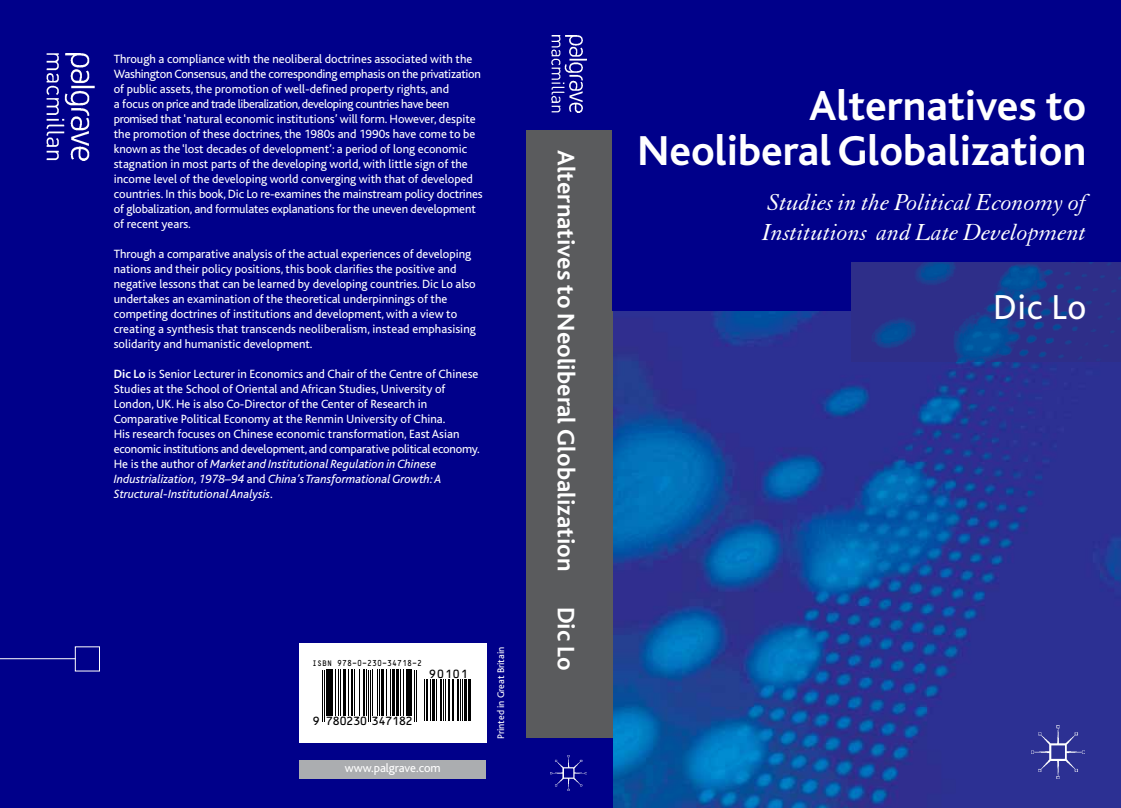
<style>
.page{position:relative;width:1121px;height:808px;background:#fff}
.page>*{position:absolute;margin:0;border:0;box-sizing:border-box;transform-origin:0 0}
.t1{font:700 43.75px/45px "Bliss";color:#fff;text-align:right}
.t2{font:36.25px "Bliss";color:#fff}
.t3{font:italic 25px/30px "Elegant Garamond BT";color:#fff}
.t4{font:700 25px "Bliss";color:#fff}
.t5{font:12.5px/15px "Bliss";color:#fff}
.t6{font:11.38px "OCRB";letter-spacing:-.12em;color:#000}
.t7{font:10px "Bliss";color:#fff}
.t8{font:8.25px "OCRB";color:#000;scale:.84 1}
.s1{font-weight:700}
.s2{font-style:italic}
</style>
<div class="page">
<img style="left:612px;top:311px;width:509px;height:497px">
<div style="left:0;top:0;width:525px;height:808px;background:#00008a"></div>
<img style="left:1032px;top:725px;width:53px;height:53px">
<img style="left:47px;top:53px;width:48px;height:108px">
<div style="left:525px;top:0;width:87px;height:130px;background:#00008a"></div>
<div style="left:525px;top:737px;width:87px;height:71px;background:#00008a"></div>
<img style="left:551px;top:755px;width:35px;height:35px">
<div style="left:525px;top:130px;width:87px;height:607px;background:#5a5b5d"></div>
<img style="left:552px;top:36px;width:34px;height:76px">
<div style="left:75px;top:646px;width:25px;height:25px;border:1px solid #fff"></div>
<hr style="left:0;top:658px;width:76px;height:1px;background:#fff">
<div style="left:299px;top:643px;width:188px;height:99px;background:#fff"></div>
<hr style="left:322px;top:670px;width:1px;height:51px;background:#000">
<hr style="left:324px;top:670px;width:1px;height:51px;background:#000">
<hr style="left:326px;top:670px;width:3px;height:46px;background:#000">
<hr style="left:330px;top:670px;width:2px;height:46px;background:#000">
<hr style="left:335px;top:670px;width:1px;height:46px;background:#000">
<hr style="left:338px;top:670px;width:1px;height:46px;background:#000">
<hr style="left:340px;top:670px;width:1px;height:46px;background:#000">
<hr style="left:343px;top:670px;width:3px;height:46px;background:#000">
<hr style="left:348px;top:670px;width:1px;height:46px;background:#000">
<hr style="left:351px;top:670px;width:2px;height:46px;background:#000">
<hr style="left:354px;top:670px;width:1px;height:46px;background:#000">
<hr style="left:359px;top:670px;width:1px;height:46px;background:#000">
<hr style="left:363px;top:670px;width:2px;height:46px;background:#000">
<hr style="left:366px;top:670px;width:1px;height:46px;background:#000">
<hr style="left:368px;top:670px;width:1px;height:51px;background:#000">
<hr style="left:370px;top:670px;width:1px;height:51px;background:#000">
<hr style="left:372px;top:670px;width:1px;height:46px;background:#000">
<hr style="left:377px;top:670px;width:1px;height:46px;background:#000">
<hr style="left:379px;top:670px;width:1px;height:46px;background:#000">
<hr style="left:381px;top:670px;width:3px;height:46px;background:#000">
<hr style="left:386px;top:670px;width:1px;height:46px;background:#000">
<hr style="left:390px;top:670px;width:1px;height:46px;background:#000">
<hr style="left:393px;top:670px;width:2px;height:46px;background:#000">
<hr style="left:397px;top:670px;width:2px;height:46px;background:#000">
<hr style="left:400px;top:670px;width:1px;height:46px;background:#000">
<hr style="left:403px;top:670px;width:1px;height:46px;background:#000">
<hr style="left:407px;top:670px;width:2px;height:46px;background:#000">
<hr style="left:410px;top:670px;width:2px;height:46px;background:#000">
<hr style="left:414px;top:670px;width:1px;height:51px;background:#000">
<hr style="left:416px;top:670px;width:1px;height:51px;background:#000">
<hr style="left:424px;top:679px;width:1px;height:42px;background:#000">
<hr style="left:426px;top:679px;width:2px;height:42px;background:#000">
<hr style="left:430px;top:679px;width:1px;height:42px;background:#000">
<hr style="left:431px;top:679px;width:3px;height:42px;background:#000">
<hr style="left:435px;top:679px;width:1px;height:42px;background:#000">
<hr style="left:439px;top:679px;width:2px;height:42px;background:#000">
<hr style="left:442px;top:679px;width:1px;height:42px;background:#000">
<hr style="left:444px;top:679px;width:1px;height:42px;background:#000">
<hr style="left:447px;top:679px;width:2px;height:42px;background:#000">
<hr style="left:451px;top:679px;width:1px;height:42px;background:#000">
<hr style="left:453px;top:679px;width:1px;height:42px;background:#000">
<hr style="left:457px;top:679px;width:2px;height:42px;background:#000">
<hr style="left:460px;top:679px;width:1px;height:42px;background:#000">
<hr style="left:462px;top:679px;width:1px;height:42px;background:#000">
<hr style="left:464px;top:679px;width:2px;height:42px;background:#000">
<hr style="left:468px;top:679px;width:2px;height:42px;background:#000">
<div style="left:299px;top:760px;width:187px;height:18px;background:#abadb0"></div>
<div style="left:612px;top:0;width:509px;height:311px;background:#00008a"></div>
<img style="left:851px;top:262px;width:270px;height:99px">
<p class="t5" style="left:114px;top:52px;width:370px">Through a compliance with the neoliberal doctrines associated with the Washington Consensus, and the corresponding emphasis on the privatization of public assets, the promotion of well-defined property rights, and<br>a focus on price and trade liberalization, developing countries have been promised that ‘natural economic institutions’ will form. However, despite the promotion of these doctrines, the 1980s and 1990s have come to be known as the ‘lost decades of development’: a period of long economic stagnation in most parts of the developing world, with little sign of the income level of the developing world converging with that of developed countries. In this book, Dic Lo re-examines the mainstream policy doctrines of globalization, and formulates explanations for the uneven development of recent years.</p>
<p class="t5" style="left:114px;top:247px;width:364px">Through a comparative analysis of the actual experiences of developing nations and their policy positions, this book clarifies the positive and negative lessons that can be learned by developing countries. Dic Lo also undertakes an examination of the theoretical underpinnings of the competing doctrines of institutions and development, with a view to creating a synthesis that transcends neoliberalism, instead emphasising solidarity and humanistic development.</p>
<p class="t5" style="left:114px;top:367px;width:367px"><span class="s1">Dic Lo</span> is Senior Lecturer in Economics and Chair of the Centre of Chinese Studies at the School of Oriental and African Studies, University of London, UK. He is also Co-Director of the Center of Research in Comparative Political Economy at the Renmin University of China.<br>His research focuses on Chinese economic transformation, East Asian economic institutions and development, and comparative political economy.<br>He is the author of <span class="s2">Market and Institutional Regulation in Chinese Industrialization, 1978–94</span> and <span class="s2">China’s Transformational Growth: A Structural-Institutional Analysis</span>.</p>
<p class="t8" style="left:312px;top:659px;width:132px">ISBN 978-0-230-34718-2</p>
<p class="t6" style="left:428px;top:669px;width:41px">90101</p>
<p class="t6" style="left:312px;top:716px;width:103px">9 780230 347182</p>
<p class="t5" style="left:345px;top:760px;width:97px">www.palgrave.com</p>
<p class="t7" style="left:496px;top:739px;width:94px;rotate:-90deg">Printed in Great Britain</p>
<h3 class="t4" style="left:579px;top:150px;width:423px;rotate:90deg">Alternatives to Neoliberal Globalization</h3>
<h3 class="t4" style="left:579px;top:607px;width:65px;rotate:90deg">Dic Lo</h3>
<h1 class="t1" style="left:637px;top:84px;width:450px">Alternatives to<br>Neoliberal Globalization</h1>
<h3 class="t3" style="left:763px;top:187px;width:325px">Studies in the Political Economy of<br>Institutions and Late Development</h3>
<h2 class="t2" style="left:993px;top:288px;width:95px">Dic Lo</h2>
</div>
